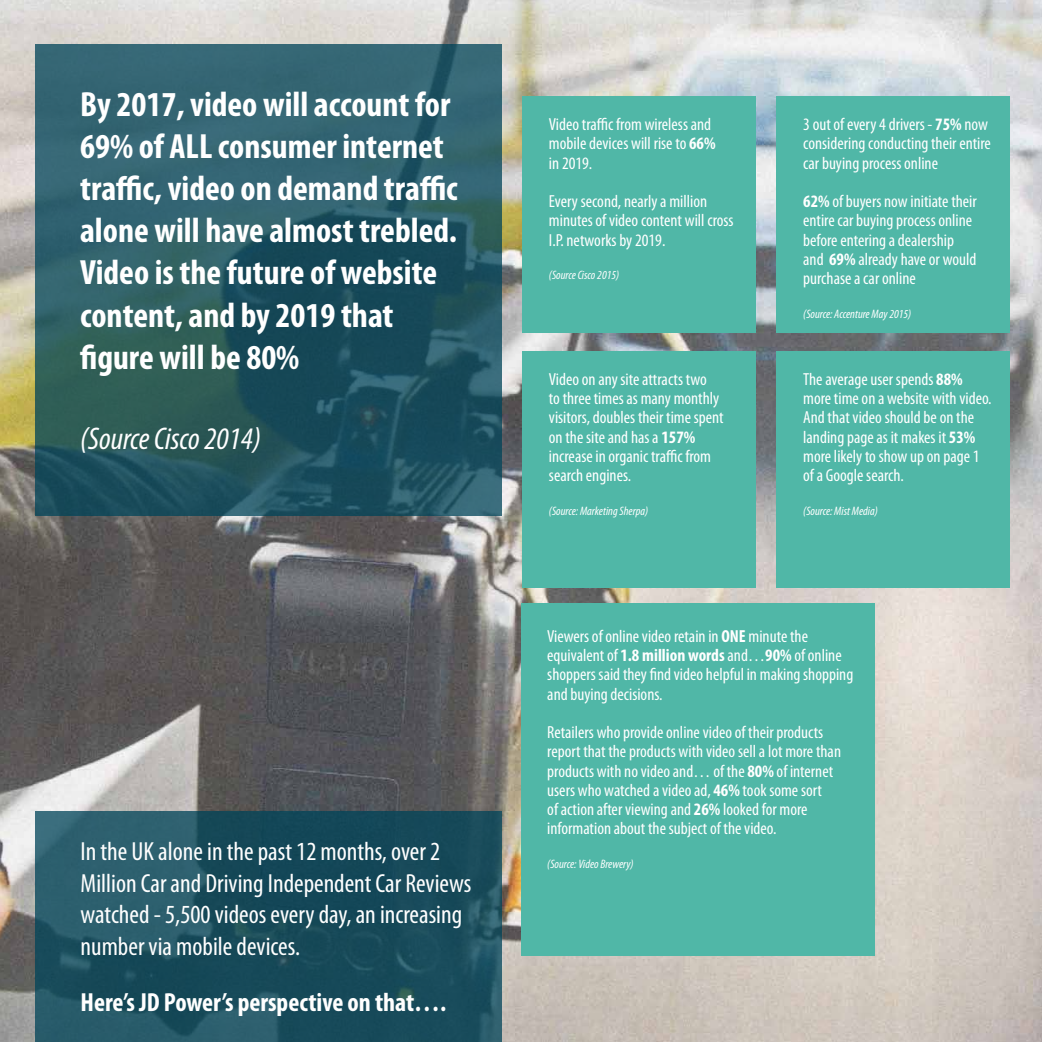
<style>
.page{position:relative;width:1042px;height:1042px;background:#fff}
.page>*{position:absolute;margin:0;border:0;box-sizing:border-box;transform-origin:0 0}
.t1{font:700 condensed 35.18px/42.2px "Myriad Pro";color:#fff}
.t2{font:italic condensed 31.5px "Myriad Pro";color:#fff}
.t3{font:condensed 26.25px/31.5px "Myriad Pro";color:#fff}
.t4{font:700 condensed 26.25px "Myriad Pro";color:#fff}
.t5{font:condensed 17.5px/19.2px "Myriad Pro";color:#fff}
.t6{font:italic condensed 12.25px "Myriad Pro";color:#fff}
.s1{font-weight:700}
</style>
<div class="page">
<img style="left:0;top:0;width:1042px;height:1042px">
<svg style="left:36px;top:44px;width:466px;height:472px;background:#295a65"></svg>
<div style="left:522px;top:96px;width:234px;height:237px;background:#50b7a7"></div>
<div style="left:776px;top:96px;width:234px;height:237px;background:#50b7a7"></div>
<div style="left:522px;top:351px;width:234px;height:237px;background:#50b7a7"></div>
<div style="left:776px;top:351px;width:234px;height:237px;background:#50b7a7"></div>
<div style="left:521px;top:603px;width:353px;height:352px;background:#50b7a7"></div>
<svg style="left:36px;top:812px;width:466px;height:230px;background:#1d505f"></svg>
<h1 class="t1" style="left:80px;top:82px;width:379px">By 2017, video will account for<br>69% of ALL consumer internet traffic, video on demand traffic alone will have almost trebled.<br>Video is the future of website content, and by 2019 that figure will be 80%</h1>
<h2 class="t2" style="left:80px;top:419px;width:182px">(Source Cisco 2014)</h2>
<h3 class="t3" style="left:81px;top:835px;width:392px">In the UK alone in the past 12 months, over 2<br>Million Car and Driving Independent Car Reviews watched - 5,500 videos every day, an increasing number via mobile devices.</h3>
<h3 class="t4" style="left:81px;top:985px;width:367px">Here’s JD Power’s perspective on that….</h3>
<p class="t5" style="left:549px;top:114px;width:168px">Video traffic from wireless and mobile devices will rise to <span class="s1">66% </span>in 2019.</p>
<p class="t5" style="left:549px;top:191px;width:186px">Every second, nearly a million minutes of video content will cross<br>I.P. networks by 2019.</p>
<p class="t6" style="left:549px;top:268px;width:72px">(Source Cisco 2015)</p>
<p class="t5" style="left:549px;top:369px;width:176px">Video on any site attracts two<br>to three times as many monthly visitors, doubles their time spent on the site and has a <span class="s1">157% </span>increase in organic traffic from search engines.</p>
<p class="t6" style="left:549px;top:504px;width:101px">(Source: Marketing Sherpa)</p>
<p class="t5" style="left:803px;top:114px;width:189px">3 out of every 4 drivers - <span class="s1">75%</span> now considering conducting their entire car buying process online</p>
<p class="t5" style="left:803px;top:191px;width:175px"><span class="s1">62%</span> of buyers now initiate their entire car buying process online before entering a dealership and <span class="s1">69%</span> already have or would purchase a car online</p>
<p class="t6" style="left:803px;top:307px;width:110px">(Source: Accenture May 2015)</p>
<p class="t5" style="left:803px;top:369px;width:190px">The average user spends <span class="s1">88% </span>more time on a website with video.<br>And that video should be on the landing page as it makes it <span class="s1">53% </span>more likely to show up on page 1 of a Google search.</p>
<p class="t6" style="left:803px;top:504px;width:76px">(Source: Mist Media)</p>
<p class="t5" style="left:547px;top:626px;width:307px">Viewers of online video retain in <span class="s1">ONE</span> minute the equivalent of <span class="s1">1.8 million words</span> and…<span class="s1">90%</span> of online shoppers said they find video helpful in making shopping and buying decisions.</p>
<p class="t5" style="left:547px;top:722px;width:295px">Retailers who provide online video of their products report that the products with video sell a lot more than products with no video and… of the <span class="s1">80%</span> of internet users who watched a video ad, <span class="s1">46%</span> took some sort<br>of action after viewing and <span class="s1">26%</span> looked for more information about the subject of the video.</p>
<p class="t6" style="left:547px;top:857px;width:88px">(Source: Video Brewery)</p>
</div>
